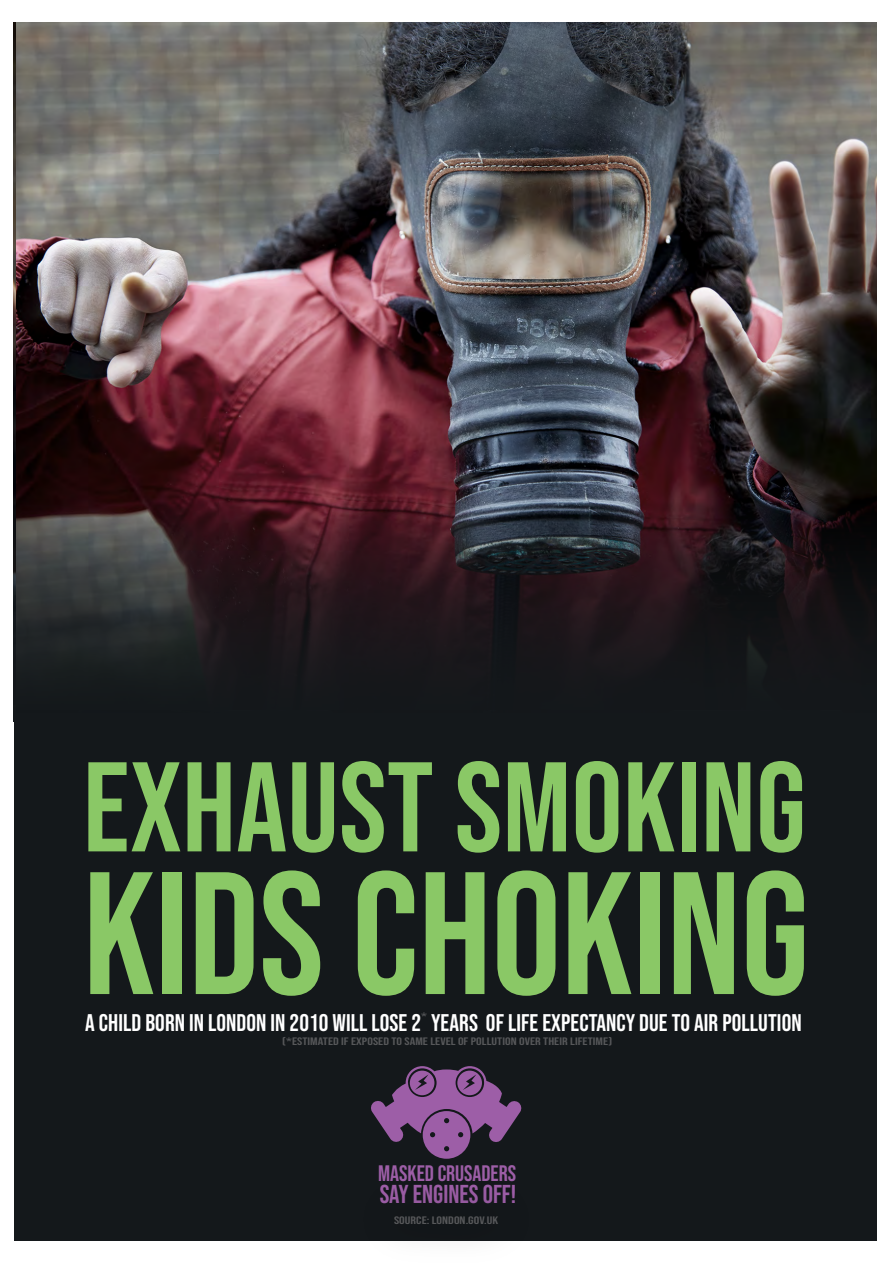
<style>
.page{position:relative;width:893px;height:1263px;background:#fff}
.page>*{position:absolute;margin:0;border:0;box-sizing:border-box;transform-origin:0 0}
.t1{font:174px "Bebas Neue";color:#8ac866}
.t2{font:127.2px "Bebas Neue";letter-spacing:.005em;color:#8ac866}
.t3{font:25.95px "Bebas Neue";color:#9d5ea7}
.t4{font:24.15px "Bebas Neue";letter-spacing:.005em;color:#fff}
.t5{font:22.35px "Bebas Neue";color:#9d5ea7}
.t6{font:10.8px "Bebas Neue";letter-spacing:.005em;color:#57585a;scale:1.29 1}
</style>
<div class="page">
<img style="left:16px;top:23px;width:861px;height:442px">
<div style="left:14px;top:721px;width:863px;height:519px;background:#14181b"></div>
<svg style="left:14px;top:465px;width:863px;height:256px;background:#271d22"></svg>
<svg style="left:371px;top:1066px;width:151px;height:93px"></svg>
<img style="left:345px;top:1240px;width:202px;height:1px">
<h2 class="t2" style="left:83px;top:735px;width:724px">EXHAUST SMOKING</h2>
<h1 class="t1" style="left:83px;top:835px;width:727px">KIDS CHOKING</h1>
<p class="t6" style="left:421px;top:1010px;width:6px">*</p>
<p class="t6" style="left:282px;top:1035px;width:257px">(*ESTIMATED IF EXPOSED TO SAME LEVEL OF POLLUTION OVER THEIR LIFETIME)</p>
<h3 class="t4" style="left:85px;top:1009px;width:718px">A CHILD BORN IN LONDON IN 2010 WILL LOSE 2 YEARS OF LIFE EXPECTANCY DUE TO AIR POLLUTION</h3>
<h3 class="t5" style="left:378px;top:1161px;width:139px">MASKED CRUSADERS</h3>
<h3 class="t3" style="left:380px;top:1179px;width:138px">SAY ENGINES OFF!</h3>
<p class="t6" style="left:394px;top:1214px;width:82px">SOURCE: LONDON.GOV.UK</p>
</div>
